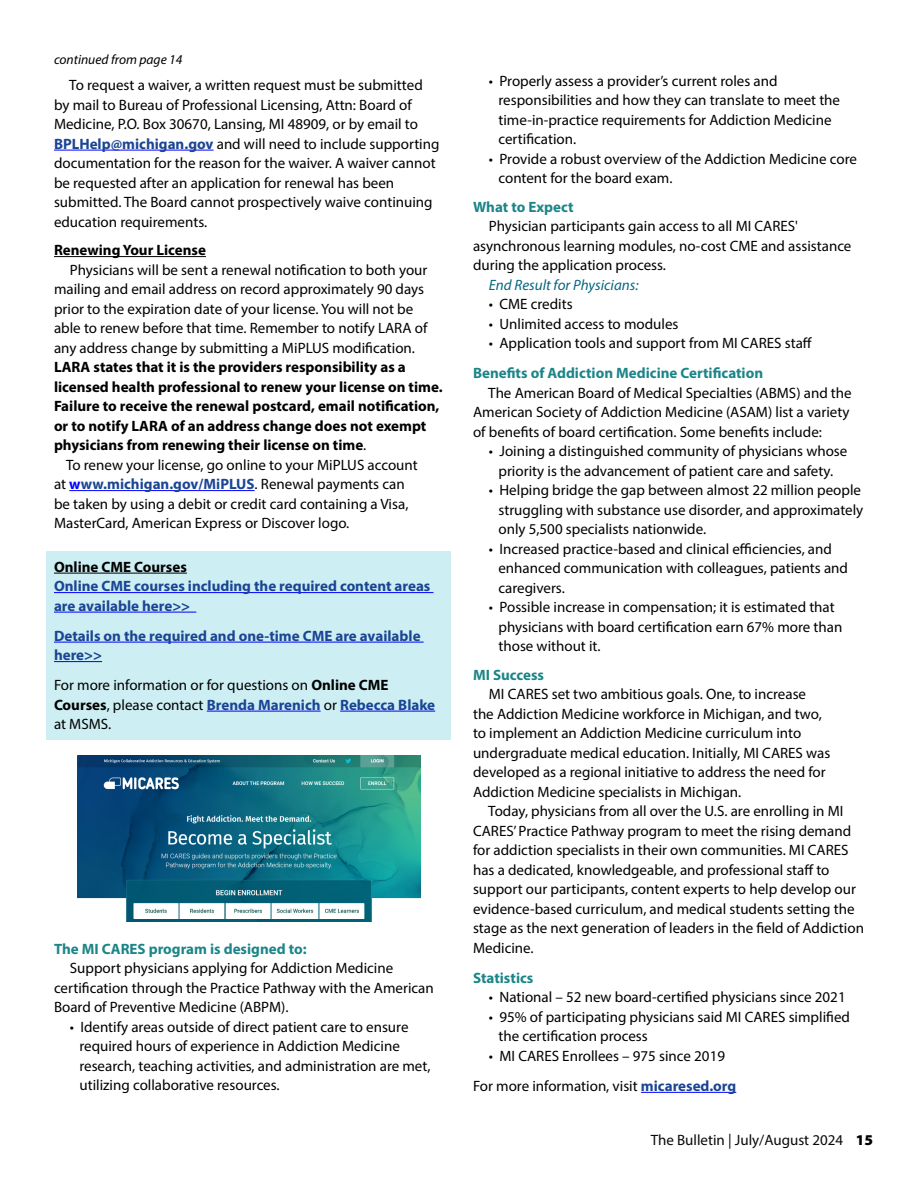
<style>
.page{position:relative;width:918px;height:1188px;background:#fff}
.page>*{position:absolute;margin:0;border:0;box-sizing:border-box;transform-origin:0 0}
.t1{font:15px/19.5px "Myriad Pro";color:#000}
.t2{font:700 15px/19.5px "Myriad Pro";color:#1a4594}
.t3{font:700 15px "Myriad Pro";color:#1c8588}
.t4{font:700 15px "Myriad Pro";color:#000}
.t5{font:15px "Myriad Pro";color:#0b0a0b}
.t6{font:italic 15px "Myriad Pro";color:#07677f}
.t7{font:italic 13.5px "Myriad Pro";color:#000}
.s1{font-weight:700;color:#1a4594}
.s2{font-weight:700}
.s3{font-weight:700;color:#00f}
.s4{font-weight:900;color:#000}
</style>
<div class="page">
<div style="left:46px;top:552px;width:405px;height:188px;background:#cdeef2"></div>
<hr style="left:54px;top:150px;width:160px;height:1px;background:#00f">
<hr style="left:54px;top:256px;width:152px;height:1px;background:#000">
<hr style="left:69px;top:490px;width:186px;height:1px;background:#00f">
<hr style="left:54px;top:573px;width:133px;height:1px;background:#000">
<hr style="left:54px;top:592px;width:379px;height:1px;background:#00f">
<hr style="left:54px;top:612px;width:142px;height:1px;background:#00f">
<hr style="left:54px;top:642px;width:370px;height:1px;background:#00f">
<hr style="left:54px;top:661px;width:48px;height:1px;background:#00f">
<hr style="left:207px;top:711px;width:114px;height:1px;background:#00f">
<hr style="left:340px;top:711px;width:95px;height:1px;background:#00f">
<img style="left:77px;top:755px;width:344px;height:167px">
<hr style="left:641px;top:1092px;width:95px;height:1px;background:#00f">
<p class="t7" style="left:54px;top:51px;width:130px">continued from page 14</p>
<p class="t1" style="left:54px;top:75px;width:387px;text-indent:15px">To request a waiver, a written request must be submitted by mail to Bureau of Professional Licensing, Attn: Board of Medicine, P.O. Box 30670, Lansing, MI 48909, or by email to <span class="s1">BPLHelp@michigan.gov</span> and will need to include supporting documentation for the reason for the waiver. A waiver cannot be requested after an application for renewal has been submitted. The Board cannot prospectively waive continuing education requirements.</p>
<p class="t4" style="left:54px;top:240px;width:153px">Renewing Your License</p>
<p class="t1" style="left:54px;top:260px;width:390px;text-indent:16px">Physicians will be sent a renewal notification to both your mailing and email address on record approximately 90 days prior to the expiration date of your license. You will not be able to renew before that time. Remember to notify LARA of any address change by submitting a MiPLUS modification.<br><span class="s2">LARA states that it is the providers responsibility as a licensed health professional to renew your license on time.<br>Failure to receive the renewal postcard, email notification, or to notify LARA of an address change does not exempt physicians from renewing their license on time</span>.</p>
<p class="t1" style="left:54px;top:455px;width:365px;text-indent:12px">To renew your license, go online to your MiPLUS account at <span class="s3">w</span><span class="s1">ww.michigan.gov/MiPLUS</span>. Renewal payments can be taken by using a debit or credit card containing a Visa, MasterCard, American Express or Discover logo.</p>
<p class="t4" style="left:54px;top:557px;width:134px">Online CME Courses</p>
<p class="t2" style="left:54px;top:576px;width:378px">Online CME courses including the required content areas are available here&gt;&gt;</p>
<p class="t2" style="left:54px;top:625px;width:368px">Details on the required and one-time CME are available here&gt;&gt;</p>
<p class="t1" style="left:54px;top:675px;width:383px">For more information or for questions on <span class="s2">Online CME<br>Courses</span>, please contact <span class="s1">Brenda Marenich</span> or <span class="s1">Rebecca Blake </span>at MSMS.</p>
<p class="t3" style="left:54px;top:939px;width:254px">The MI CARES program is designed to:</p>
<p class="t1" style="left:54px;top:958px;width:381px;text-indent:16px">Support physicians applying for Addiction Medicine certification through the Practice Pathway with the American<br>Board of Preventive Medicine (ABPM).</p>
<p class="t1" style="left:79px;top:1017px;width:353px;text-indent:-10px">• Identify areas outside of direct patient care to ensure required hours of experience in Addiction Medicine research, teaching activities, and administration are met, utilizing collaborative resources.</p>
<p class="t1" style="left:498px;top:71px;width:343px;text-indent:-10px">• Properly assess a provider’s current roles and responsibilities and how they can translate to meet the time-in-practice requirements for Addiction Medicine certification.</p>
<p class="t1" style="left:498px;top:149px;width:360px;text-indent:-10px">• Provide a robust overview of the Addiction Medicine core content for the board exam.</p>
<p class="t3" style="left:473px;top:197px;width:102px">What to Expect</p>
<p class="t1" style="left:473px;top:216px;width:380px;text-indent:16px">Physician participants gain access to all MI CARES' asynchronous learning modules, no-cost CME and assistance during the application process.</p>
<p class="t6" style="left:489px;top:276px;width:151px">End Result for Physicians:</p>
<p class="t1" style="left:489px;top:294px;width:85px">• CME credits</p>
<p class="t1" style="left:489px;top:314px;width:191px">• Unlimited access to modules</p>
<p class="t1" style="left:489px;top:333px;width:325px">• Application tools and support from MI CARES staff</p>
<p class="t3" style="left:473px;top:364px;width:292px">Benefits of Addiction Medicine Certification</p>
<p class="t1" style="left:473px;top:383px;width:380px;text-indent:15px">The American Board of Medical Specialties (ABMS) and the<br>American Society of Addiction Medicine (ASAM) list a variety of benefits of board certification. Some benefits include:</p>
<p class="t1" style="left:489px;top:441px;width:360px;text-align:center">• Joining a distinguished community of physicians whose priority is the advancement of patient care and safety.</p>
<p class="t1" style="left:498px;top:480px;width:366px;text-indent:-10px">• Helping bridge the gap between almost 22 million people struggling with substance use disorder, and approximately only 5,500 specialists nationwide.</p>
<p class="t1" style="left:498px;top:539px;width:351px;text-indent:-10px">• Increased practice-based and clinical efficiencies, and enhanced communication with colleagues, patients and caregivers.</p>
<p class="t1" style="left:498px;top:597px;width:345px;text-indent:-10px">• Possible increase in compensation; it is estimated that physicians with board certification earn 67% more than those without it.</p>
<p class="t3" style="left:473px;top:665px;width:72px">MI Success</p>
<p class="t1" style="left:473px;top:684px;width:359px;text-indent:16px">MI CARES set two ambitious goals. One, to increase the Addiction Medicine workforce in Michigan, and two, to implement an Addiction Medicine curriculum into undergraduate medical education. Initially, MI CARES was developed as a regional initiative to address the need for Addiction Medicine specialists in Michigan.</p>
<p class="t1" style="left:473px;top:801px;width:392px;text-indent:15px">Today, physicians from all over the U.S. are enrolling in MI CARES’ Practice Pathway program to meet the rising demand for addiction specialists in their own communities. MI CARES has a dedicated, knowledgeable, and professional staff to support our participants, content experts to help develop our evidence-based curriculum, and medical students setting the stage as the next generation of leaders in the field of Addiction Medicine.</p>
<p class="t3" style="left:473px;top:968px;width:62px">Statistics</p>
<p class="t1" style="left:489px;top:987px;width:358px">• National – 52 new board-certified physicians since 2021</p>
<p class="t1" style="left:498px;top:1007px;width:353px;text-indent:-10px">• 95% of participating physicians said MI CARES simplified the certification process</p>
<p class="t1" style="left:489px;top:1046px;width:238px">• MI CARES Enrollees – 975 since 2019</p>
<p class="t1" style="left:473px;top:1076px;width:265px">For more information, visit <span class="s1">micaresed.org</span></p>
<p class="t5" style="left:651px;top:1130px;width:224px">The Bulletin | July/August 2024 <span class="s4">15</span></p>
</div>
